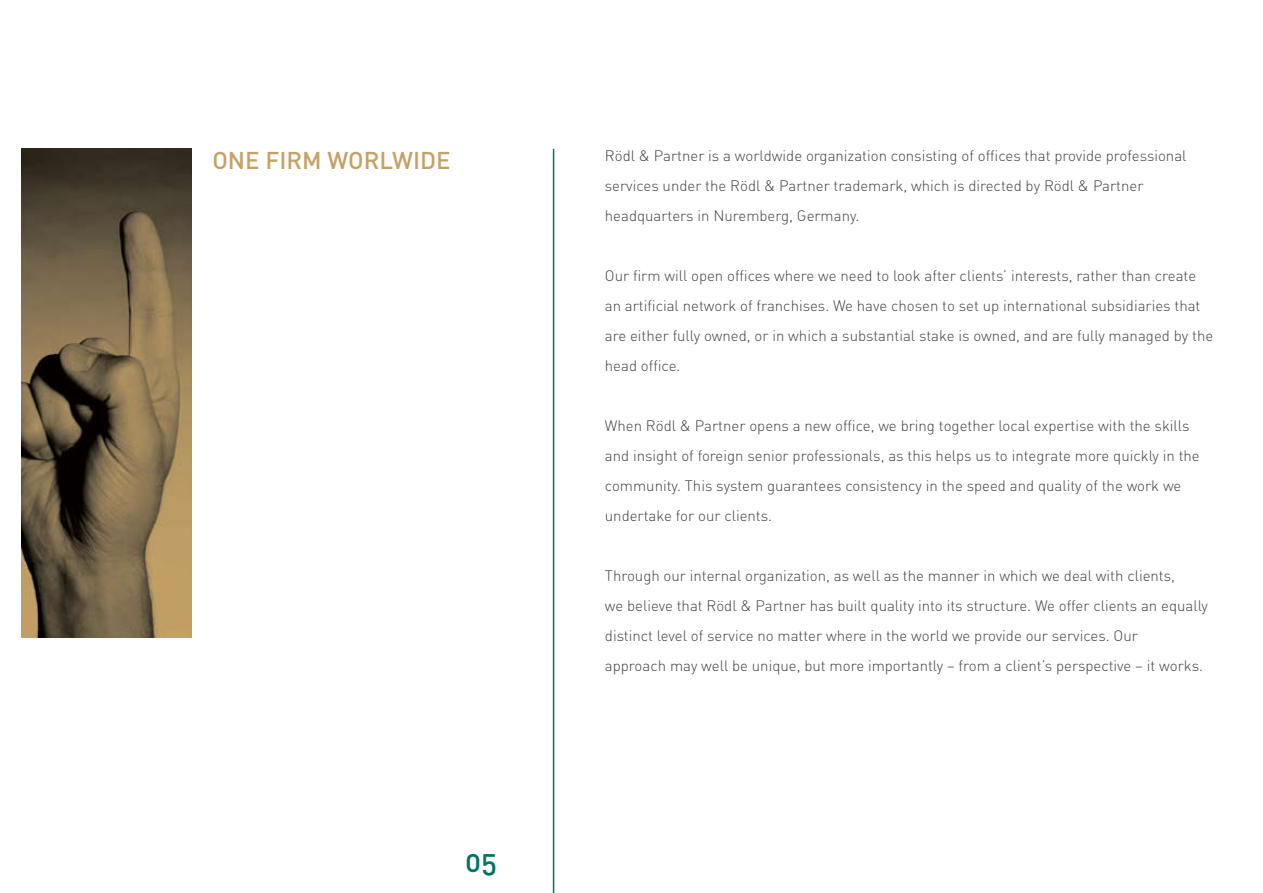
<style>
.page{position:relative;width:1263px;height:893px;background:#fff}
.page>*{position:absolute;margin:0;border:0;box-sizing:border-box;transform-origin:0 0}
.t1{font:30px "DIN Medium Alternate";color:#007363}
.t2{font:24px "DIN Medium Alternate";color:#c4a266}
.t3{font:15px/30px "DIN Light Alternate";color:#414142}
</style>
<div class="page">
<img style="left:21px;top:149px;width:170px;height:489px">
<hr style="left:553px;top:149px;width:1px;height:744px;background:#007363">
<h2 class="t2" style="left:212px;top:145px;width:240px">ONE FIRM WORLWIDE</h2>
<p class="t3" style="left:605px;top:140px;width:583px">Rödl &amp; Partner is a worldwide organization consisting of offices that provide professional services under the Rödl &amp; Partner trademark, which is directed by Rödl &amp; Partner headquarters in Nuremberg, Germany.</p>
<p class="t3" style="left:605px;top:260px;width:610px">Our firm will open offices where we need to look after clients’ interests, rather than create an artificial network of franchises. We have chosen to set up international subsidiaries that are either fully owned, or in which a substantial stake is owned, and are fully managed by the head office.</p>
<p class="t3" style="left:605px;top:410px;width:596px">When Rödl &amp; Partner opens a new office, we bring together local expertise with the skills and insight of foreign senior professionals, as this helps us to integrate more quickly in the community. This system guarantees consistency in the speed and quality of the work we undertake for our clients.</p>
<h1 class="t1" style="left:465px;top:842px;width:34px">05</h1>
<p class="t3" style="left:605px;top:560px;width:604px">Through our internal organization, as well as the manner in which we deal with clients,<br>we believe that Rödl &amp; Partner has built quality into its structure. We offer clients an equally distinct level of service no matter where in the world we provide our services. Our<br>approach may well be unique, but more importantly – from a client’s perspective – it works.</p>
</div>
